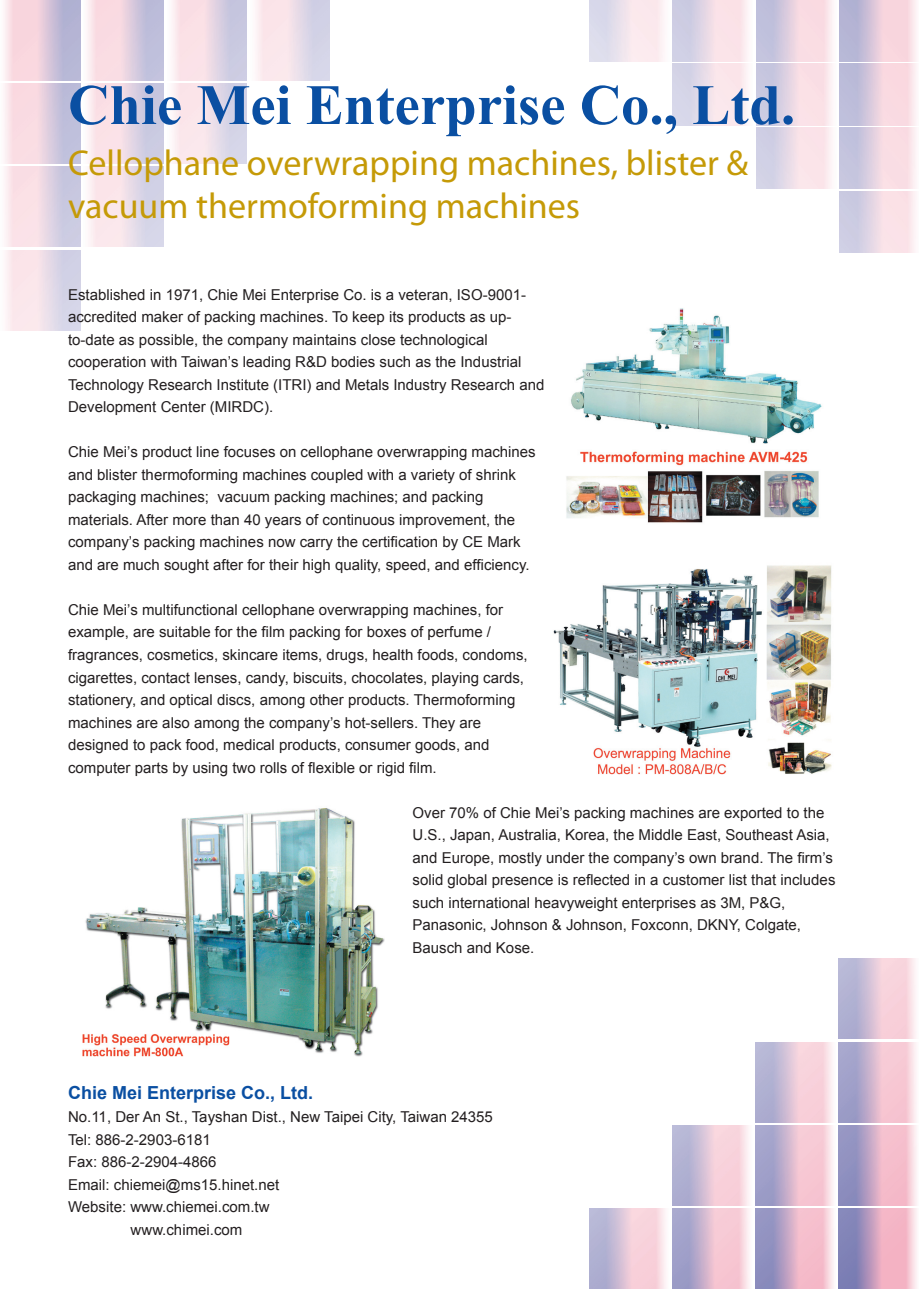
<style>
.page{position:relative;width:919px;height:1289px;background:#fff}
.page>*{position:absolute;margin:0;border:0;box-sizing:border-box;transform-origin:0 0}
.t1{font:700 57px "Times New Roman";color:#0a4fa2}
.t2{font:36px/43.2px "Myriad Pro";color:#c59a07}
.t3{font:700 18px "Arial";color:#0a4fa2}
.t4{font:15px/22.5px "Arial";color:#231f20}
</style>
<div class="page">
<img style="left:553px;top:565px;width:279px;height:210px">
<img style="left:566px;top:308px;width:256px;height:215px">
<img style="left:82px;top:808px;width:303px;height:249px">
<h1 class="t1" style="left:68px;top:72px;width:728px">Chie Mei Enterprise Co., Ltd.</h1>
<h2 class="t2" style="left:68px;top:141px;width:681px">Cellophane overwrapping machines, blister &amp; vacuum thermoforming machines</h2>
<p class="t4" style="left:68px;top:283px;width:478px">Established in 1971, Chie Mei Enterprise Co. is a veteran, ISO-9001- accredited maker of packing machines. To keep its products as up&shy;to-date as possible, the company maintains close technological cooperation with Taiwan’s leading R&amp;D bodies such as the Industrial Technology Research Institute (ITRI) and Metals Industry Research and Development Center (MIRDC).</p>
<p class="t4" style="left:68px;top:441px;width:469px">Chie Mei’s product line focuses on cellophane overwrapping machines and blister thermoforming machines coupled with a variety of shrink packaging machines; vacuum packing machines; and packing materials. After more than 40 years of continuous improvement, the company’s packing machines now carry the certification by CE Mark and are much sought after for their high quality, speed, and efficiency.</p>
<p class="t4" style="left:68px;top:598px;width:461px">Chie Mei’s multifunctional cellophane overwrapping machines, for example, are suitable for the film packing for boxes of perfume / fragrances, cosmetics, skincare items, drugs, health foods, condoms, cigarettes, contact lenses, candy, biscuits, chocolates, playing cards, stationery, and optical discs, among other products. Thermoforming machines are also among the company’s hot-sellers. They are designed to pack food, medical products, consumer goods, and computer parts by using two rolls of flexible or rigid film.</p>
<p class="t4" style="left:412px;top:801px;width:424px">Over 70% of Chie Mei’s packing machines are exported to the U.S., Japan, Australia, Korea, the Middle East, Southeast Asia, and Europe, mostly under the company’s own brand. The firm’s solid global presence is reflected in a customer list that includes such international heavyweight enterprises as 3M, P&amp;G, Panasonic, Johnson &amp; Johnson, Foxconn, DKNY, Colgate, Bausch and Kose.</p>
<p class="t3" style="left:68px;top:1082px;width:247px">Chie Mei Enterprise Co., Ltd.</p>
<p class="t4" style="left:68px;top:1105px;width:426px">No.11, Der An St., Tayshan Dist., New Taipei City, Taiwan 24355</p>
<p class="t4" style="left:68px;top:1128px;width:144px">Tel: 886-2-2903-6181</p>
<p class="t4" style="left:68px;top:1150px;width:150px">Fax: 886-2-2904-4866</p>
<p class="t4" style="left:68px;top:1173px;width:213px">Email: chiemei@ms15.hinet.net</p>
<p class="t4" style="left:68px;top:1195px;width:203px">Website: www.chiemei.com.tw</p>
<p class="t4" style="left:131px;top:1218px;width:113px">www.chimei.com</p>
</div>
